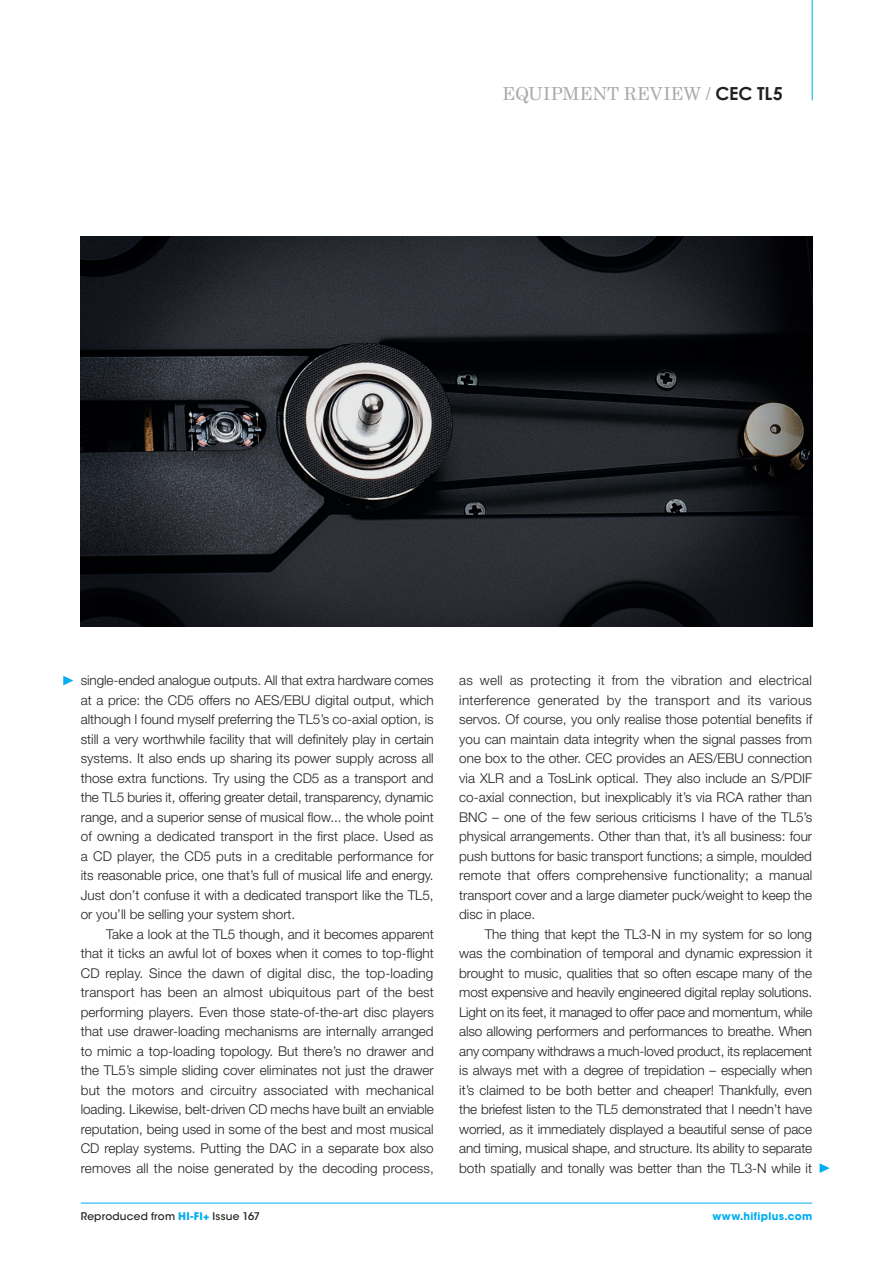
<style>
.page{position:relative;width:893px;height:1263px;background:#fff}
.page>*{position:absolute;margin:0;border:0;box-sizing:border-box;transform-origin:0 0}
.t1{font:18px "Century Schoolbook";letter-spacing:-.005em;color:#a8a9ad}
.t2{font:300 13.5px/19.5px "Helvetica Neue LT Std";color:#231f20;text-align:justify}
.t3{font:500 10.5px "ITC Avant Garde Std";letter-spacing:.02em;color:#231f20}
.t4{font:700 10.5px "ITC Avant Garde Std";letter-spacing:.03em;color:#00aeef}
.s1{font-family:"Century Gothic";font-weight:700;color:#231f20}
.s2{font-weight:700;color:#00aeef}
</style>
<div class="page">
<img style="left:81px;top:237px;width:732px;height:390px">
<svg style="left:63px;top:676px;width:10px;height:9px"></svg>
<svg style="left:820px;top:1163px;width:10px;height:10px"></svg>
<hr style="left:81px;top:1203px;width:731px;height:1px;background:#00aeef">
<hr style="left:812px;top:0;width:1px;height:100px;background:#00aeef">
<h1 class="t1" style="left:502px;top:83px;width:282px">EQUIPMENT REVIEW / <span class="s1">CEC TL5</span></h1>
<p class="t2" style="left:81px;top:670px;width:354px">single-ended analogue outputs. All that extra hardware comes at a price: the CD5 offers no AES/EBU digital output, which although I found myself preferring the TL5’s co-axial option, is still a very worthwhile facility that will definitely play in certain systems. It also ends up sharing its power supply across all those extra functions. Try using the CD5 as a transport and the TL5 buries it, offering greater detail, transparency, dynamic range, and a superior sense of musical flow... the whole point of owning a dedicated transport in the first place. Used as a CD player, the CD5 puts in a creditable performance for its reasonable price, one that’s full of musical life and energy.<br>Just don’t confuse it with a dedicated transport like the TL5, or you’ll be selling your system short.</p>
<p class="t2" style="left:81px;top:924px;width:355px;text-indent:26px">Take a look at the TL5 though, and it becomes apparent that it ticks an awful lot of boxes when it comes to top-flight CD replay. Since the dawn of digital disc, the top-loading transport has been an almost ubiquitous part of the best performing players. Even those state-of-the-art disc players that use drawer-loading mechanisms are internally arranged to mimic a top-loading topology. But there’s no drawer and the TL5’s simple sliding cover eliminates not just the drawer but the motors and circuitry associated with mechanical loading. Likewise, belt-driven CD mechs have built an enviable reputation, being used in some of the best and most musical CD replay systems. Putting the DAC in a separate box also removes all the noise generated by the decoding process,</p>
<p class="t2" style="left:459px;top:670px;width:355px">as well as protecting it from the vibration and electrical interference generated by the transport and its various servos. Of course, you only realise those potential benefits if you can maintain data integrity when the signal passes from one box to the other. CEC provides an AES/EBU connection via XLR and a TosLink optical. They also include an S/PDIF co-axial connection, but inexplicably it’s via RCA rather than BNC – one of the few serious criticisms I have of the TL5’s physical arrangements. Other than that, it’s all business: four push buttons for basic transport functions; a simple, moulded remote that offers comprehensive functionality; a manual transport cover and a large diameter puck/weight to keep the disc in place.</p>
<p class="t2" style="left:459px;top:924px;width:355px;text-indent:26px">The thing that kept the TL3-N in my system for so long was the combination of temporal and dynamic expression it brought to music, qualities that so often escape many of the most expensive and heavily engineered digital replay solutions.<br>Light on its feet, it managed to offer pace and momentum, while also allowing performers and performances to breathe. When any company withdraws a much-loved product, its replacement is always met with a degree of trepidation – especially when it’s claimed to be both better and cheaper! Thankfully, even the briefest listen to the TL5 demonstrated that I needn’t have worried, as it immediately displayed a beautiful sense of pace and timing, musical shape, and structure. Its ability to separate both spatially and tonally was better than the TL3-N while it</p>
<p class="t3" style="left:81px;top:1210px;width:181px">Reproduced from <span class="s2">HI-FI+</span> Issue 167</p>
<p class="t4" style="left:712px;top:1210px;width:101px">www.hifiplus.com</p>
</div>
